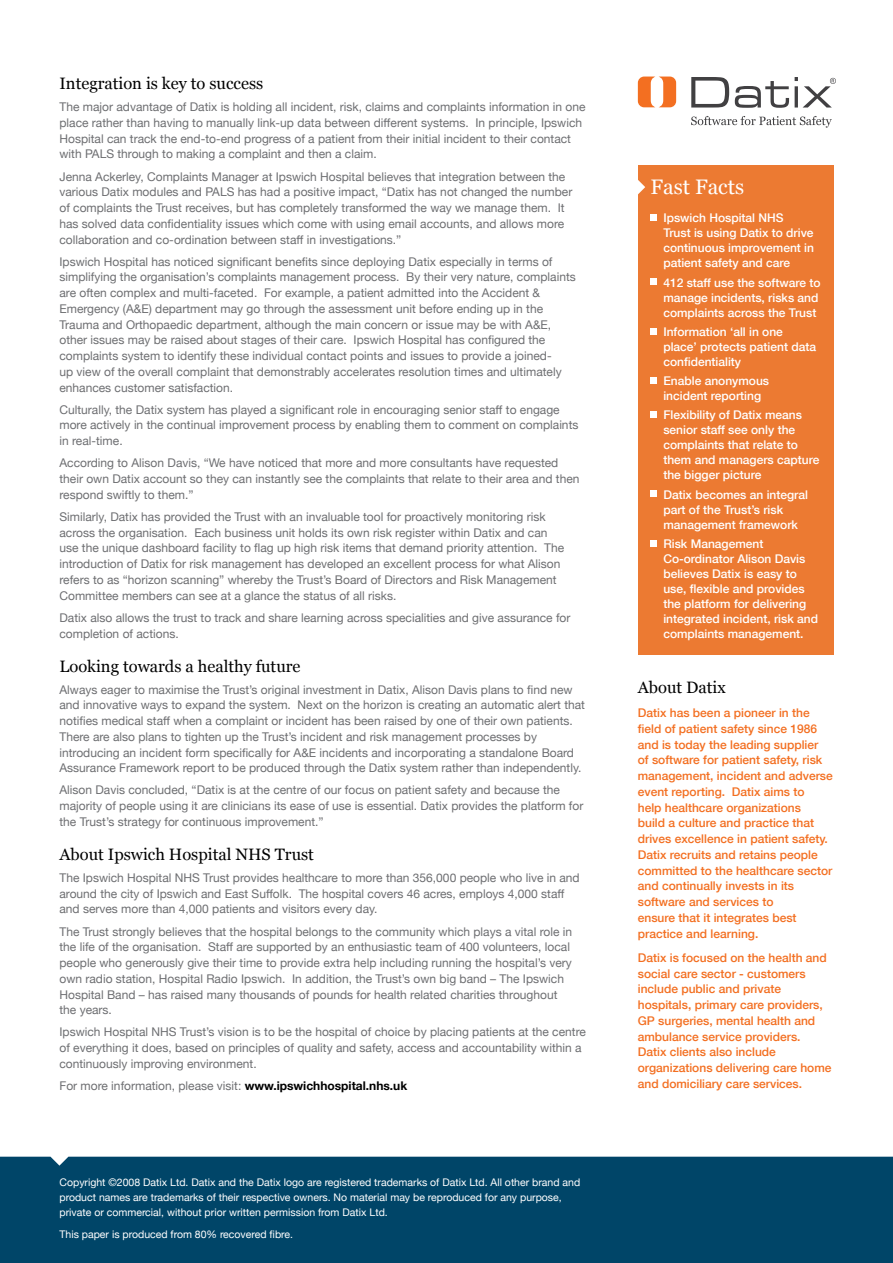
<style>
.page{position:relative;width:893px;height:1263px;background:#fff}
.page>*{position:absolute;margin:0;border:0;box-sizing:border-box;transform-origin:0 0}
.t1{font:21px "Georgia";color:#fff}
.t2{font:16.5px "Georgia";color:#000}
.t3{font:12px/15.8px "Helvetica Neue";color:#6d6e71}
.t4{font:500 12px/15.8px "Helvetica Neue";color:#f36f21}
.t5{font:500 12px/15px "Helvetica Neue";color:#fff}
.t6{font:10.5px/15px "Helvetica Neue";color:#fff}
.s1{font-weight:700;color:#000}
</style>
<div class="page">
<div style="left:0;top:1157px;width:893px;height:106px;background:#004568"></div>
<svg style="left:691px;top:77px;width:38px;height:31px"></svg>
<svg style="left:735px;top:81px;width:54px;height:27px"></svg>
<svg style="left:795px;top:77px;width:41px;height:31px"></svg>
<svg style="left:638px;top:77px;width:38px;height:30px"></svg>
<svg style="left:691px;top:116px;width:141px;height:12px"></svg>
<div style="left:638px;top:166px;width:195px;height:489px;background:#ec7a32"></div>
<div style="left:651px;top:214px;width:6px;height:7px;background:#fff"></div>
<svg style="left:651px;top:279px;width:6px;height:6px"></svg>
<svg style="left:651px;top:328px;width:6px;height:6px"></svg>
<svg style="left:651px;top:377px;width:6px;height:6px"></svg>
<div style="left:651px;top:411px;width:6px;height:7px;background:#fff"></div>
<svg style="left:651px;top:491px;width:6px;height:6px"></svg>
<svg style="left:651px;top:540px;width:6px;height:6px"></svg>
<svg style="left:638px;top:180px;width:7px;height:15px"></svg>
<h2 class="t2" style="left:60px;top:74px;width:205px">Integration is key to success</h2>
<p class="t3" style="left:60px;top:98px;width:527px">The major advantage of Datix is holding all incident, risk, claims and complaints information in one place rather than having to manually link-up data between different systems. In principle, Ipswich Hospital can track the end-to-end progress of a patient from their initial incident to their contact with PALS through to making a complaint and then a claim.</p>
<p class="t3" style="left:60px;top:168px;width:514px">Jenna Ackerley, Complaints Manager at Ipswich Hospital believes that integration between the various Datix modules and PALS has had a positive impact, “Datix has not changed the number of complaints the Trust receives, but has completely transformed the way we manage them. It has solved data confidentiality issues which come with using email accounts, and allows more collaboration and co-ordination between staff in investigations.”</p>
<p class="t3" style="left:60px;top:253px;width:518px">Ipswich Hospital has noticed significant benefits since deploying Datix especially in terms of simplifying the organisation’s complaints management process. By their very nature, complaints are often complex and multi-faceted. For example, a patient admitted into the Accident &amp; Emergency (A&amp;E) department may go through the assessment unit before ending up in the Trauma and Orthopaedic department, although the main concern or issue may be with A&amp;E, other issues may be raised about stages of their care. Ipswich Hospital has configured the complaints system to identify these individual contact points and issues to provide a joined-<br>up view of the overall complaint that demonstrably accelerates resolution times and ultimately enhances customer satisfaction.</p>
<p class="t3" style="left:60px;top:401px;width:520px">Culturally, the Datix system has played a significant role in encouraging senior staff to engage more actively in the continual improvement process by enabling them to comment on complaints in real-time.</p>
<p class="t3" style="left:60px;top:454px;width:521px">According to Alison Davis, “We have noticed that more and more consultants have requested their own Datix account so they can instantly see the complaints that relate to their area and then respond swiftly to them.”</p>
<p class="t3" style="left:60px;top:508px;width:506px">Similarly, Datix has provided the Trust with an invaluable tool for proactively monitoring risk across the organisation. Each business unit holds its own risk register within Datix and can use the unique dashboard facility to flag up high risk items that demand priority attention. The introduction of Datix for risk management has developed an excellent process for what Alison refers to as “horizon scanning” whereby the Trust’s Board of Directors and Risk Management Committee members can see at a glance the status of all risks.</p>
<p class="t3" style="left:60px;top:609px;width:512px">Datix also allows the trust to track and share learning across specialities and give assurance for completion of actions.</p>
<h2 class="t2" style="left:60px;top:656px;width:243px">Looking towards a healthy future</h2>
<p class="t3" style="left:60px;top:681px;width:527px">Always eager to maximise the Trust’s original investment in Datix, Alison Davis plans to find new and innovative ways to expand the system. Next on the horizon is creating an automatic alert that notifies medical staff when a complaint or incident has been raised by one of their own patients.<br>There are also plans to tighten up the Trust’s incident and risk management processes by introducing an incident form specifically for A&amp;E incidents and incorporating a standalone Board Assurance Framework report to be produced through the Datix system rather than independently.</p>
<p class="t3" style="left:60px;top:781px;width:525px">Alison Davis concluded, “Datix is at the centre of our focus on patient safety and because the majority of people using it are clinicians its ease of use is essential. Datix provides the platform for the Trust’s strategy for continuous improvement.”</p>
<h2 class="t2" style="left:60px;top:845px;width:256px">About Ipswich Hospital NHS Trust</h2>
<p class="t3" style="left:60px;top:869px;width:522px">The Ipswich Hospital NHS Trust provides healthcare to more than 356,000 people who live in and around the city of Ipswich and East Suffolk. The hospital covers 46 acres, employs 4,000 staff and serves more than 4,000 patients and visitors every day.</p>
<p class="t3" style="left:60px;top:922px;width:514px">The Trust strongly believes that the hospital belongs to the community which plays a vital role in the life of the organisation. Staff are supported by an enthusiastic team of 400 volunteers, local people who generously give their time to provide extra help including running the hospital’s very own radio station, Hospital Radio Ipswich. In addition, the Trust’s own big band – The Ipswich Hospital Band – has raised many thousands of pounds for health related charities throughout the years.</p>
<p class="t3" style="left:60px;top:1023px;width:528px">Ipswich Hospital NHS Trust’s vision is to be the hospital of choice by placing patients at the centre of everything it does, based on principles of quality and safety, access and accountability within a continuously improving environment.</p>
<p class="t3" style="left:60px;top:1077px;width:349px">For more information, please visit: <span class="s1">www.ipswichhospital.nhs.uk</span></p>
<p class="t6" style="left:60px;top:1174px;width:522px">Copyright ©2008 Datix Ltd. Datix and the Datix logo are registered trademarks of Datix Ltd. All other brand and product names are trademarks of their respective owners. No material may be reproduced for any purpose, private or commercial, without prior written permission from Datix Ltd.</p>
<p class="t6" style="left:60px;top:1226px;width:235px">This paper is produced from 80% recovered fibre.</p>
<h1 class="t1" style="left:651px;top:175px;width:95px">Fast Facts</h1>
<p class="t5" style="left:663px;top:210px;width:152px">Ipswich Hospital NHS<br>Trust is using Datix to drive continuous improvement in patient safety and care</p>
<p class="t5" style="left:663px;top:274px;width:159px">412 staff use the software to manage incidents, risks and complaints across the Trust</p>
<p class="t5" style="left:663px;top:323px;width:154px">Information ‘all in one place’ protects patient data confidentiality</p>
<p class="t5" style="left:663px;top:373px;width:107px">Enable anonymous incident reporting</p>
<p class="t5" style="left:663px;top:407px;width:158px">Flexibility of Datix means senior staff see only the complaints that relate to them and managers capture the bigger picture</p>
<p class="t5" style="left:663px;top:486px;width:146px">Datix becomes an integral part of the Trust’s risk management framework</p>
<p class="t5" style="left:663px;top:535px;width:156px">Risk Management<br>Co-ordinator Alison Davis believes Datix is easy to use, flexible and provides the platform for delivering integrated incident, risk and complaints management.</p>
<h2 class="t2" style="left:638px;top:678px;width:89px">About Datix</h2>
<p class="t4" style="left:638px;top:704px;width:196px">Datix has been a pioneer in the field of patient safety since 1986 and is today the leading supplier<br>of software for patient safety, risk management, incident and adverse event reporting. Datix aims to<br>help healthcare organizations<br>build a culture and practice that drives excellence in patient safety.<br>Datix recruits and retains people committed to the healthcare sector and continually invests in its software and services to<br>ensure that it integrates best practice and learning.</p>
<p class="t4" style="left:638px;top:949px;width:195px">Datix is focused on the health and social care sector - customers include public and private hospitals, primary care providers,<br>GP surgeries, mental health and ambulance service providers.<br>Datix clients also include organizations delivering care home and domiciliary care services.</p>
</div>
